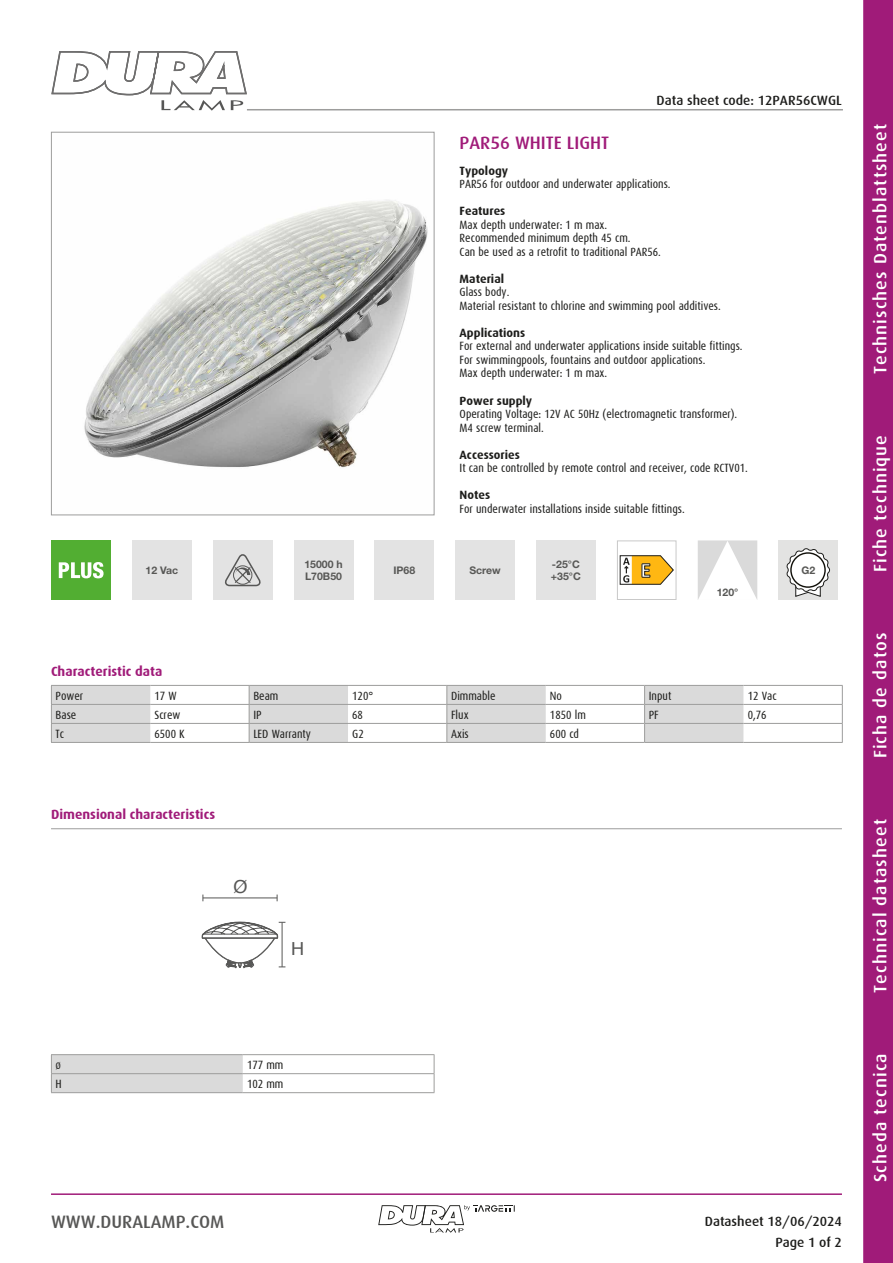
<style>
.page{position:relative;width:893px;height:1263px;background:#fff}
.page>*{position:absolute;margin:0;border:0;box-sizing:border-box;transform-origin:0 0}
.t1{font:700 21.3px "Calibri";color:#fff}
.t2{font:500 18px "Dax";letter-spacing:.06em;color:#fff}
.t3{font:500 18px "Dax";color:#575756}
.t4{font:500 18px "Dax";color:#a01b79}
.t5{font:18px "Helvetica";color:#575756}
.t6{font:500 13.5px/21.3px "Dax";color:#1d1d1b;text-align:right}
.t7{font:700 13.5px "Dax";color:#a01b79}
.t8{font:12px/13.5px "Dax Condensed";color:#1d1d1b}
.t9{font:700 12px "Dax";color:#1d1d1b}
.t10{font:700 10.5px/12.6px "Helvetica Neue LT Std";color:#585856}
</style>
<div class="page">
<svg style="left:863px;top:0;width:30px;height:1263px;background:#a2207b"></svg>
<hr style="left:51px;top:1193px;width:791px;height:2px;background:#a01b79">
<svg style="left:51px;top:51px;width:197px;height:60px"></svg>
<svg style="left:378px;top:1205px;width:137px;height:28px"></svg>
<hr style="left:247px;top:109px;width:596px;height:1px;background:#9d9d9c">
<img style="left:84px;top:200px;width:344px;height:268px">
<div style="left:51px;top:132px;width:383px;height:383px;border:1px solid #9d9d9c"></div>
<div style="left:51px;top:540px;width:60px;height:60px;background:#52ae32"></div>
<svg style="left:59px;top:562px;width:45px;height:16px"></svg>
<div style="left:617px;top:540px;width:59px;height:60px;border:1px solid #c9c9c9"></div>
<svg style="left:619px;top:555px;width:55px;height:30px"></svg>
<div style="left:375px;top:540px;width:59px;height:60px;background:#e3e3e3"></div>
<div style="left:132px;top:540px;width:60px;height:60px;background:#e3e3e3"></div>
<svg style="left:698px;top:540px;width:59px;height:59px"></svg>
<div style="left:455px;top:540px;width:60px;height:60px;background:#e3e3e3"></div>
<div style="left:213px;top:540px;width:60px;height:60px;background:#e3e3e3"></div>
<svg style="left:225px;top:554px;width:36px;height:33px"></svg>
<div style="left:778px;top:540px;width:60px;height:60px;background:#e3e3e2"></div>
<svg style="left:787px;top:548px;width:43px;height:49px"></svg>
<div style="left:792px;top:554px;width:32px;height:32px;background:#fff;border-radius:50%"></div>
<div style="left:536px;top:540px;width:60px;height:60px;background:#e3e3e3"></div>
<div style="left:294px;top:540px;width:59px;height:60px;background:#e3e3e3"></div>
<hr style="left:743px;top:685px;width:100px;height:1px;background:#9d9d9c">
<hr style="left:743px;top:704px;width:100px;height:1px;background:#9d9d9c">
<hr style="left:743px;top:723px;width:100px;height:1px;background:#9d9d9c">
<svg style="left:842px;top:686px;width:1px;height:56px"></svg>
<hr style="left:51px;top:742px;width:99px;height:1px;background:#9d9d9c">
<hr style="left:150px;top:742px;width:99px;height:1px;background:#9d9d9c">
<hr style="left:348px;top:742px;width:99px;height:1px;background:#9d9d9c">
<hr style="left:546px;top:742px;width:99px;height:1px;background:#9d9d9c">
<hr style="left:743px;top:742px;width:100px;height:1px;background:#9d9d9c">
<hr style="left:249px;top:742px;width:99px;height:1px;background:#9d9d9c">
<hr style="left:447px;top:742px;width:99px;height:1px;background:#9d9d9c">
<svg style="left:51px;top:685px;width:692px;height:57px"></svg>
<hr style="left:645px;top:742px;width:98px;height:1px;background:#9d9d9c">
<hr style="left:51px;top:1054px;width:192px;height:1px;background:#9d9d9c">
<hr style="left:243px;top:1054px;width:191px;height:1px;background:#9d9d9c">
<svg style="left:51px;top:1055px;width:192px;height:37px;background:#d7d7d7"></svg>
<hr style="left:243px;top:1073px;width:191px;height:1px;background:#9d9d9c">
<svg style="left:434px;top:1055px;width:1px;height:37px"></svg>
<hr style="left:51px;top:1092px;width:192px;height:1px;background:#9d9d9c">
<hr style="left:243px;top:1092px;width:191px;height:1px;background:#9d9d9c">
<hr style="left:203px;top:897px;width:74px;height:1px;background:#575756">
<svg style="left:201px;top:921px;width:84px;height:48px"></svg>
<hr style="left:51px;top:828px;width:791px;height:1px;background:#9d9d9c">
<p class="t6" style="left:657px;top:90px;width:187px">Data sheet code: 12PAR56CWGL</p>
<h2 class="t4" style="left:460px;top:132px;width:151px">PAR56 WHITE LIGHT</h2>
<p class="t9" style="left:460px;top:164px;width:50px">Typology</p>
<p class="t8" style="left:460px;top:178px;width:213px">PAR56 for outdoor and underwater applications.</p>
<p class="t9" style="left:460px;top:205px;width:47px">Features</p>
<p class="t8" style="left:460px;top:218px;width:203px">Max depth underwater: 1 m max.<br>Recommended minimum depth 45 cm.<br>Can be used as a retrofit to traditional PAR56.</p>
<p class="t9" style="left:460px;top:272px;width:46px">Material</p>
<p class="t8" style="left:460px;top:286px;width:263px">Glass body.<br>Material resistant to chlorine and swimming pool additives.</p>
<p class="t9" style="left:460px;top:326px;width:67px">Applications</p>
<p class="t8" style="left:460px;top:340px;width:285px">For external and underwater applications inside suitable fittings.<br>For swimmingpools, fountains and outdoor applications.<br>Max depth underwater: 1 m max.</p>
<p class="t9" style="left:460px;top:394px;width:74px">Power supply</p>
<p class="t8" style="left:460px;top:407px;width:279px">Operating Voltage: 12V AC 50Hz (electromagnetic transformer).<br>M4 screw terminal.</p>
<p class="t9" style="left:460px;top:448px;width:62px">Accessories</p>
<p class="t8" style="left:460px;top:461px;width:290px">It can be controlled by remote control and receiver, code RCTV01.</p>
<p class="t9" style="left:460px;top:488px;width:32px">Notes</p>
<p class="t8" style="left:460px;top:502px;width:227px">For underwater installations inside suitable fittings.</p>
<p class="t10" style="left:551px;top:557px;width:31px">-25°C +35°C</p>
<p class="t10" style="left:304px;top:557px;width:40px">15000 h<br>L70B50</p>
<p class="t10" style="left:146px;top:564px;width:34px">12 Vac</p>
<p class="t10" style="left:393px;top:564px;width:23px">IP68</p>
<h1 class="t1" style="left:640px;top:555px;width:12px">E</h1>
<p class="t10" style="left:469px;top:564px;width:33px">Screw</p>
<p class="t10" style="left:801px;top:564px;width:15px">G2</p>
<p class="t10" style="left:717px;top:585px;width:23px">120°</p>
<p class="t7" style="left:51px;top:664px;width:113px">Characteristic data</p>
<p class="t8" style="left:56px;top:689px;width:29px">Power</p>
<p class="t8" style="left:155px;top:689px;width:24px">17 W</p>
<p class="t8" style="left:253px;top:689px;width:27px">Beam</p>
<p class="t8" style="left:352px;top:689px;width:23px">120°</p>
<p class="t8" style="left:451px;top:689px;width:46px">Dimmable</p>
<p class="t8" style="left:550px;top:689px;width:14px">No</p>
<p class="t8" style="left:649px;top:689px;width:24px">Input</p>
<p class="t8" style="left:748px;top:689px;width:30px">12 Vac</p>
<p class="t8" style="left:56px;top:708px;width:22px">Base</p>
<p class="t8" style="left:154px;top:708px;width:27px">Screw</p>
<p class="t8" style="left:253px;top:708px;width:10px">IP</p>
<p class="t8" style="left:352px;top:708px;width:12px">68</p>
<p class="t8" style="left:451px;top:708px;width:19px">Flux</p>
<p class="t8" style="left:550px;top:708px;width:37px">1850 lm</p>
<p class="t8" style="left:649px;top:708px;width:11px">PF</p>
<p class="t8" style="left:748px;top:708px;width:21px">0,76</p>
<p class="t8" style="left:56px;top:727px;width:10px">Tc</p>
<p class="t8" style="left:154px;top:727px;width:32px">6500 K</p>
<p class="t8" style="left:253px;top:727px;width:59px">LED Warranty</p>
<p class="t8" style="left:352px;top:727px;width:13px">G2</p>
<p class="t8" style="left:451px;top:727px;width:19px">Axis</p>
<p class="t8" style="left:550px;top:727px;width:31px">600 cd</p>
<p class="t7" style="left:51px;top:807px;width:166px">Dimensional characteristics</p>
<h2 class="t5" style="left:233px;top:872px;width:16px">Ø</h2>
<h2 class="t5" style="left:291px;top:935px;width:14px">H</h2>
<p class="t8" style="left:56px;top:1059px;width:7px">ø</p>
<p class="t8" style="left:247px;top:1059px;width:38px">177 mm</p>
<p class="t8" style="left:56px;top:1078px;width:8px">H</p>
<p class="t8" style="left:247px;top:1078px;width:38px">102 mm</p>
<h2 class="t3" style="left:51px;top:1212px;width:175px">WWW.DURALAMP.COM</h2>
<p class="t6" style="left:705px;top:1211px;width:139px">Datasheet 18/06/2024<br>Page 1 of 2</p>
<h2 class="t2" style="left:870px;top:374px;width:252px;rotate:-90deg">Technisches Datenblattsheet</h2>
<h2 class="t2" style="left:870px;top:572px;width:139px;rotate:-90deg">Fiche technique</h2>
<h2 class="t2" style="left:870px;top:758px;width:127px;rotate:-90deg">Ficha de datos</h2>
<h2 class="t2" style="left:870px;top:993px;width:175px;rotate:-90deg">Technical datasheet</h2>
<h2 class="t2" style="left:870px;top:1182px;width:130px;rotate:-90deg">Scheda tecnica</h2>
</div>
